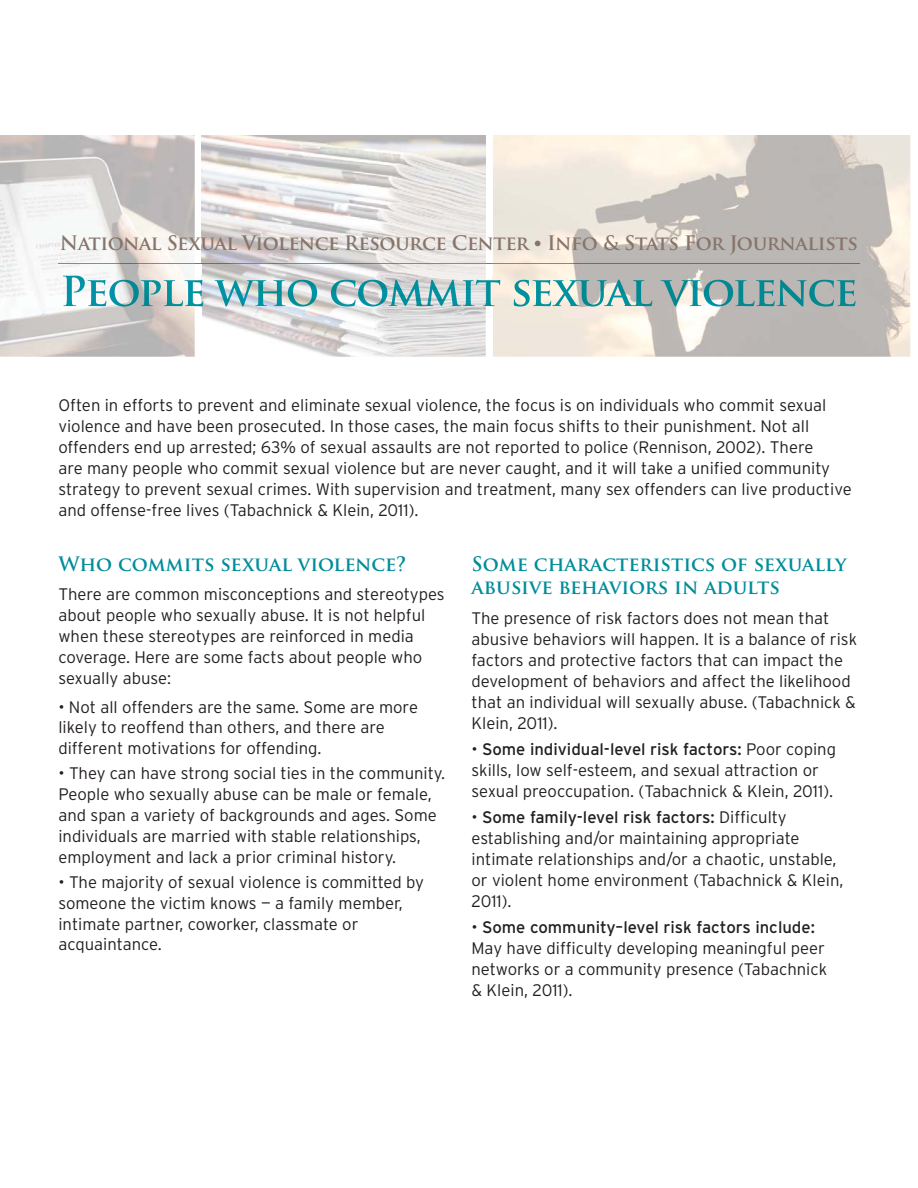
<style>
.page{position:relative;width:918px;height:1188px;background:#fff}
.page>*{position:absolute;margin:0;border:0;box-sizing:border-box;transform-origin:0 0}
.t1{font:700 19.5px/22.2px "Trajan Pro";color:#008d9a}
.t2{font:700 19.5px "Trajan Pro";letter-spacing:-.02em;color:#87746a}
.t3{font:300 16.65px/20.9px "Interstate";color:#231f20}
.s1{font-weight:400}
</style>
<div class="page">
<hr style="left:58px;top:263px;width:802px;height:1px;background:#87746a">
<img style="left:202px;top:135px;width:284px;height:222px">
<img style="left:202px;top:276px;width:284px;height:31px">
<img style="left:202px;top:263px;width:284px;height:1px">
<img style="left:0;top:135px;width:195px;height:222px">
<img style="left:175px;top:276px;width:20px;height:31px">
<img style="left:63px;top:276px;width:112px;height:31px">
<img style="left:58px;top:263px;width:137px;height:1px">
<img style="left:493px;top:135px;width:417px;height:222px">
<img style="left:493px;top:276px;width:363px;height:31px">
<img style="left:493px;top:263px;width:367px;height:1px">
<svg style="left:535px;top:241px;width:6px;height:5px"></svg>
<p class="t2" style="left:60px;top:232px;width:800px">National Sexual Violence Resource Center Info &amp; Stats For Journalists</p>
<p class="t3" style="left:58px;top:396px;width:795px">Often in efforts to prevent and eliminate sexual violence, the focus is on individuals who commit sexual violence and have been prosecuted. In those cases, the main focus shifts to their punishment. Not all offenders end up arrested; 63% of sexual assaults are not reported to police (Rennison, 2002). There<br>are many people who commit sexual violence but are never caught, and it will take a unified community strategy to prevent sexual crimes. With supervision and treatment, many sex offenders can live productive and offense-free lives (Tabachnick &amp; Klein, 2011).</p>
<p class="t1" style="left:58px;top:554px;width:350px">Who commits sexual violence?</p>
<p class="t3" style="left:58px;top:585px;width:388px">There are common misconceptions and stereotypes about people who sexually abuse. It is not helpful when these stereotypes are reinforced in media coverage. Here are some facts about people who sexually abuse:</p>
<p class="t3" style="left:58px;top:698px;width:361px">• Not all offenders are the same. Some are more likely to reoffend than others, and there are different motivations for offending.</p>
<p class="t3" style="left:58px;top:764px;width:388px">• They can have strong social ties in the community.<br>People who sexually abuse can be male or female, and span a variety of backgrounds and ages. Some individuals are married with stable relationships, employment and lack a prior criminal history.</p>
<p class="t3" style="left:58px;top:873px;width:367px">• The majority of sexual violence is committed by someone the victim knows — a family member, intimate partner, coworker, classmate or acquaintance.</p>
<p class="t1" style="left:472px;top:554px;width:377px">Some characteristics of sexually abusive behaviors in adults</p>
<p class="t3" style="left:472px;top:609px;width:387px">The presence of risk factors does not mean that abusive behaviors will happen. It is a balance of risk factors and protective factors that can impact the development of behaviors and affect the likelihood that an individual will sexually abuse. (Tabachnick &amp; Klein, 2011).</p>
<p class="t3" style="left:472px;top:740px;width:366px">• <span class="s1">Some individual-level risk factors:</span> Poor coping skills, low self-esteem, and sexual attraction or sexual preoccupation. (Tabachnick &amp; Klein, 2011).</p>
<p class="t3" style="left:472px;top:808px;width:373px">• <span class="s1">Some family-level risk factors:</span> Difficulty establishing and/or maintaining appropriate intimate relationships and/or a chaotic, unstable, or violent home environment (Tabachnick &amp; Klein, 2011).</p>
<p class="t3" style="left:472px;top:918px;width:357px">• <span class="s1">Some community–level risk factors include:<br></span>May have difficulty developing meaningful peer networks or a community presence (Tabachnick &amp; Klein, 2011).</p>
</div>
